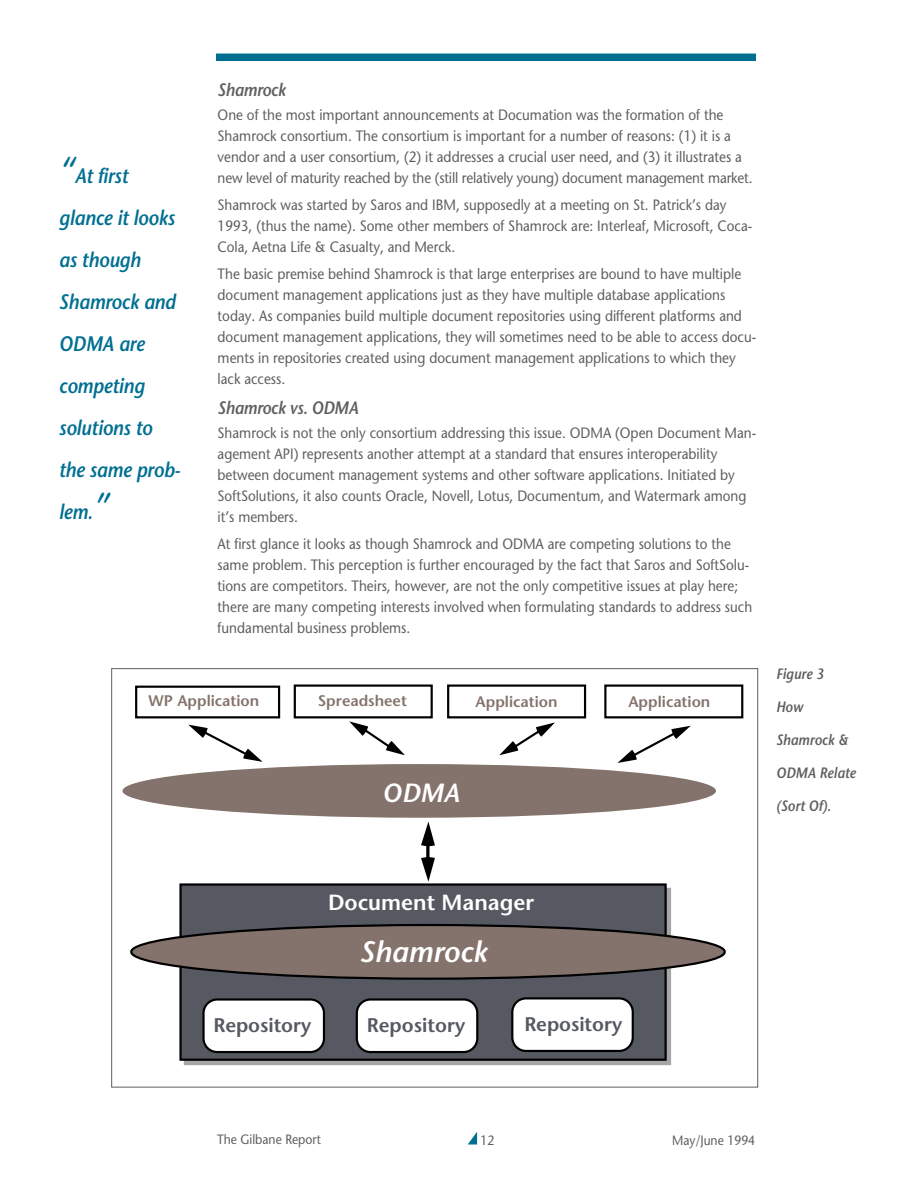
<style>
.page{position:relative;width:918px;height:1188px;background:#fff}
.page>*{position:absolute;margin:0;border:0;box-sizing:border-box;transform-origin:0 0}
.t1{font:italic 600 29.55px "Stone Sans";color:#fff}
.t2{font:italic 600 26.25px "Stone Sans";color:#fff}
.t3{font:600 21.9px "Stone Sans";color:#fff}
.t4{font:italic 600 21px/42px "Stone Sans";letter-spacing:-.01em;color:#006f91;scale:.9 1}
.t5{font:600 19.65px "Stone Sans";letter-spacing:-.005em;color:#565962}
.t6{font:italic 600 18px "Stone Sans";letter-spacing:-.015em;color:#5f5f5f;scale:.9 1}
.t7{font:600 15.3px "Stone Sans";color:#84736c}
.t8{font:15px/21px "Stone Sans";color:#5f5f5f;scale:.9 1}
.t9{font:italic 600 15px "Stone Sans";color:#5f5f5f;scale:.9 1}
.t10{font:13.5px "Stone Sans";color:#5f5f5f;scale:.9 1}
.s1{font-size:36px}
</style>
<div class="page">
<div style="left:216px;top:54px;width:540px;height:7px;background:#006f91"></div>
<svg style="left:468px;top:1132px;width:9px;height:12px"></svg>
<div style="left:184px;top:888px;width:487px;height:177px;background:#a6a6a6"></div>
<div style="left:179px;top:883px;width:488px;height:178px;background:#565962;border:2px solid #000"></div>
<div style="left:356px;top:998px;width:122px;height:55px;background:#fff;border:2px solid #000;border-radius:14px"></div>
<div style="left:511px;top:997px;width:123px;height:55px;background:#fff;border:2px solid #000;border-radius:14px"></div>
<div style="left:202px;top:998px;width:123px;height:55px;background:#fff;border:2px solid #000;border-radius:14px"></div>
<div style="left:130px;top:924px;width:596px;height:56px;background:#84736c;border:2px solid #000;border-radius:50%"></div>
<div style="left:122px;top:764px;width:594px;height:54px;background:#84736c;border-radius:50%"></div>
<svg style="left:349px;top:721px;width:56px;height:34px"></svg>
<svg style="left:499px;top:722px;width:56px;height:33px"></svg>
<div style="left:135px;top:686px;width:145px;height:32px;background:#fff;border:2px solid #000"></div>
<div style="left:294px;top:684px;width:139px;height:34px;background:#fff;border:2px solid #000"></div>
<div style="left:447px;top:684px;width:139px;height:34px;background:#fff;border:2px solid #000"></div>
<div style="left:604px;top:684px;width:139px;height:34px;background:#fff;border:2px solid #000"></div>
<svg style="left:617px;top:726px;width:74px;height:37px"></svg>
<svg style="left:188px;top:725px;width:75px;height:37px"></svg>
<svg style="left:421px;top:822px;width:14px;height:25px"></svg>
<svg style="left:421px;top:857px;width:14px;height:25px"></svg>
<svg style="left:426px;top:839px;width:4px;height:25px"></svg>
<h3 class="t4" style="left:59px;top:157px;width:137px"><span class="s1">“</span>At first glance it looks as though<br>Shamrock and<br>ODMA are competing solutions to the same prob&shy;lem.<span class="s1">”</span></h3>
<p class="t6" style="left:218px;top:83px;width:77px">Shamrock</p>
<p class="t8" style="left:218px;top:106px;width:596px">One of the most important announcements at Documation was the formation of the Shamrock consortium. The consortium is important for a number of reasons: (1) it is a vendor and a user consortium, (2) it addresses a crucial user need, and (3) it illustrates a new level of maturity reached by the (still relatively young) document management market.</p>
<p class="t8" style="left:218px;top:196px;width:596px">Shamrock was started by Saros and IBM, supposedly at a meeting on St. Patrick’s day<br>1993, (thus the name). Some other members of Shamrock are: Interleaf, Microsoft, Coca-<br>Cola, Aetna Life &amp; Casualty, and Merck.</p>
<p class="t8" style="left:218px;top:265px;width:600px">The basic premise behind Shamrock is that large enterprises are bound to have multiple document management applications just as they have multiple database applications today. As companies build multiple document repositories using different platforms and document management applications, they will sometimes need to be able to access docu&shy;ments in repositories created using document management applications to which they lack access.</p>
<p class="t6" style="left:218px;top:401px;width:158px">Shamrock vs. ODMA</p>
<p class="t8" style="left:218px;top:424px;width:600px">Shamrock is not the only consortium addressing this issue. ODMA (Open Document Man&shy;agement API) represents another attempt at a standard that ensures interoperability between document management systems and other software applications. Initiated by SoftSolutions, it also counts Oracle, Novell, Lotus, Documentum, and Watermark among it’s members.</p>
<p class="t8" style="left:218px;top:535px;width:596px">At first glance it looks as though Shamrock and ODMA are competing solutions to the same problem. This perception is further encouraged by the fact that Saros and SoftSolu&shy;tions are competitors. Theirs, however, are not the only competitive issues at play here; there are many competing interests involved when formulating standards to address such fundamental business problems.</p>
<p class="t7" style="left:149px;top:694px;width:112px">WP Application</p>
<p class="t7" style="left:318px;top:695px;width:91px">Spreadsheet</p>
<p class="t7" style="left:476px;top:696px;width:84px">Application</p>
<p class="t7" style="left:628px;top:696px;width:84px">Application</p>
<h2 class="t2" style="left:382px;top:783px;width:79px">ODMA</h2>
<p class="t9" style="left:776px;top:668px;width:55px">Figure 3</p>
<p class="t9" style="left:776px;top:701px;width:31px">How</p>
<p class="t9" style="left:776px;top:734px;width:82px">Shamrock &amp;</p>
<p class="t9" style="left:776px;top:767px;width:90px">ODMA Relate</p>
<p class="t9" style="left:776px;top:800px;width:63px">(Sort Of).</p>
<h3 class="t3" style="left:328px;top:894px;width:208px">Document Manager</h3>
<h1 class="t1" style="left:360px;top:941px;width:129px">Shamrock</h1>
<h3 class="t5" style="left:213px;top:1018px;width:100px">Repository</h3>
<h3 class="t5" style="left:367px;top:1018px;width:100px">Repository</h3>
<h3 class="t5" style="left:524px;top:1017px;width:100px">Repository</h3>
<p class="t10" style="left:217px;top:1135px;width:117px">The Gilbane Report</p>
<p class="t10" style="left:480px;top:1135px;width:17px">12</p>
<p class="t10" style="left:672px;top:1135px;width:94px">May/June 1994</p>
</div>
